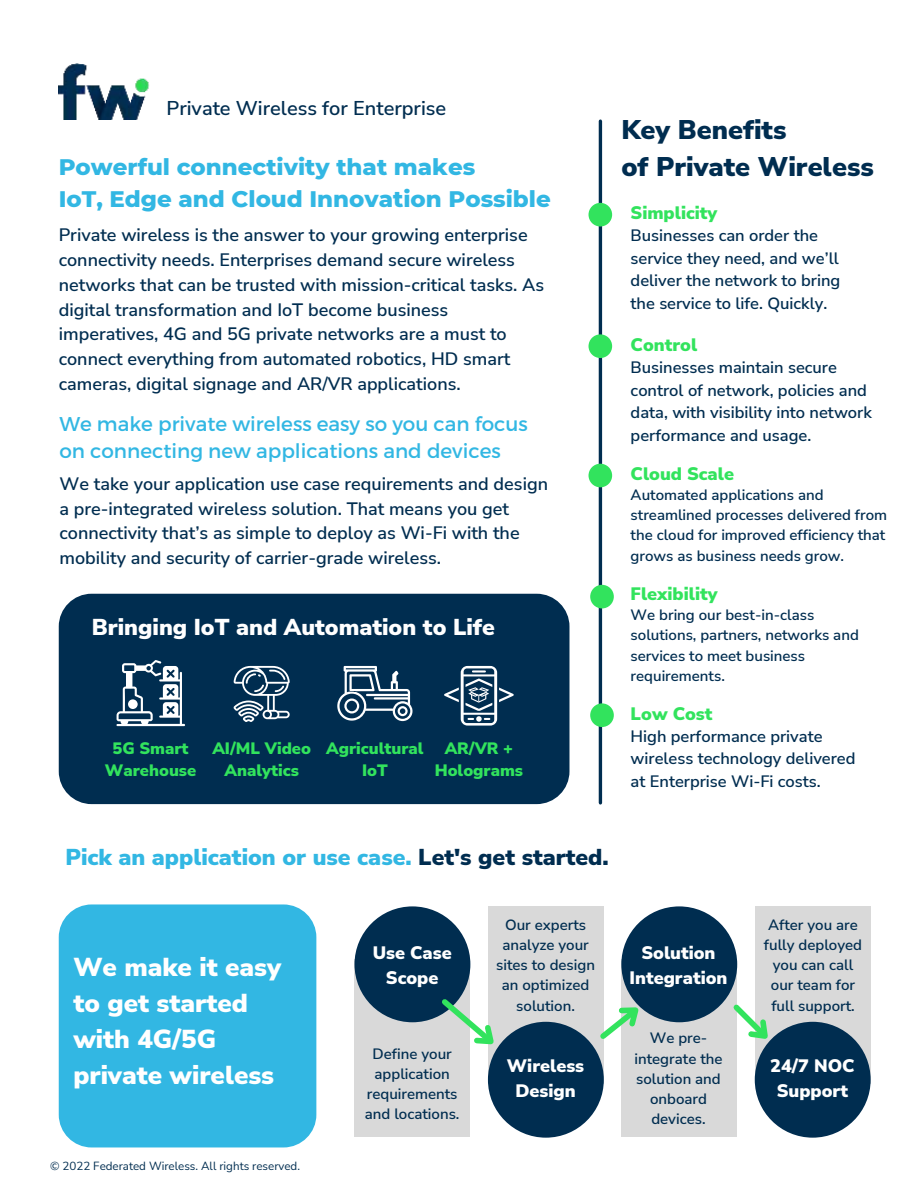
<style>
.page{position:relative;width:918px;height:1188px;background:#fff}
.page>*{position:absolute;margin:0;border:0;box-sizing:border-box;transform-origin:0 0}
.t1{font:900 27px/37.2px "Nunito Sans";color:#002d50}
.t2{font:900 25.95px/36px "Nunito Sans";color:#fff}
.t3{font:800 22.95px/31.5px "Montserrat";color:#32b7e3}
.t4{font:900 22.95px "Nunito Sans";color:#32b7e3}
.t5{font:900 22.95px "Nunito Sans";color:#fff}
.t6{font:19.95px/27px "Montserrat";color:#32b7e3}
.t7{font:600 19.95px "Nunito Sans";color:#002d50}
.t8{font:600 18px/24.8px "Nunito Sans";color:#002d50}
.t9{font:900 18px/24.8px "Nunito Sans";color:#fff;text-align:center}
.t10{font:900 18px "Nunito Sans";color:#32e35d}
.t11{font:600 16.5px/22.5px "Nunito Sans";color:#002d50}
.t12{font:900 16.5px/22.5px "Nunito Sans";color:#32e35d;text-align:center}
.t13{font:600 15px/20.2px "Nunito Sans";color:#002d50;text-align:center}
.t14{font:11.55px "Nunito Sans";color:#002d50}
.s1{color:#002d50}
</style>
<div class="page">
<hr style="left:599px;top:121px;width:3px;height:682px;background:#002d50">
<div style="left:589px;top:203px;width:23px;height:23px;background:#32e35d;border-radius:50%"></div>
<div style="left:589px;top:334px;width:23px;height:24px;background:#32e35d;border-radius:50%"></div>
<div style="left:589px;top:464px;width:23px;height:23px;background:#32e35d;border-radius:50%"></div>
<div style="left:590px;top:585px;width:24px;height:23px;background:#32e35d;border-radius:50%"></div>
<div style="left:590px;top:703px;width:24px;height:24px;background:#32e35d;border-radius:50%"></div>
<div style="left:59px;top:904px;width:257px;height:243px;background:#32b7e3;border-radius:33px"></div>
<div style="left:355px;top:959px;width:115px;height:178px;background:#d9d9d9"></div>
<div style="left:355px;top:906px;width:115px;height:116px;background:#002d50;border-radius:50%"></div>
<div style="left:488px;top:906px;width:116px;height:178px;background:#d9d9d9"></div>
<div style="left:488px;top:1022px;width:116px;height:116px;background:#002d50;border-radius:50%"></div>
<div style="left:621px;top:959px;width:116px;height:178px;background:#d9d9d9"></div>
<div style="left:621px;top:906px;width:116px;height:116px;background:#002d50;border-radius:50%"></div>
<div style="left:755px;top:906px;width:116px;height:178px;background:#d9d9d9"></div>
<div style="left:755px;top:1022px;width:116px;height:116px;background:#002d50;border-radius:50%"></div>
<svg style="left:398px;top:994px;width:111px;height:66px"></svg>
<svg style="left:733px;top:1004px;width:50px;height:50px"></svg>
<svg style="left:600px;top:992px;width:53px;height:47px"></svg>
<img style="left:59px;top:64px;width:90px;height:55px">
<div style="left:59px;top:594px;width:510px;height:210px;background:#002d50;border-radius:33px"></div>
<svg style="left:444px;top:666px;width:70px;height:60px"></svg>
<svg style="left:337px;top:666px;width:76px;height:55px"></svg>
<svg style="left:234px;top:666px;width:56px;height:56px"></svg>
<svg style="left:116px;top:660px;width:69px;height:66px"></svg>
<p class="t7" style="left:167px;top:94px;width:281px">Private Wireless for Enterprise</p>
<p class="t3" style="left:59px;top:150px;width:494px">Powerful connectivity that makes<br>IoT, Edge and Cloud Innovation Possible</p>
<p class="t8" style="left:59px;top:222px;width:487px">Private wireless is the answer to your growing enterprise connectivity needs. Enterprises demand secure wireless networks that can be trusted with mission-critical tasks. As digital transformation and IoT become business imperatives, 4G and 5G private networks are a must to connect everything from automated robotics, HD smart cameras, digital signage and AR/VR applications.</p>
<p class="t6" style="left:59px;top:410px;width:470px">We make private wireless easy so you can focus on connecting new applications and devices</p>
<p class="t8" style="left:59px;top:470px;width:490px">We take your application use case requirements and design a pre-integrated wireless solution. That means you get connectivity that’s as simple to deploy as Wi-Fi with the mobility and security of carrier-grade wireless.</p>
<p class="t5" style="left:92px;top:610px;width:405px">Bringing IoT and Automation to Life</p>
<p class="t12" style="left:105px;top:736px;width:93px">5G Smart<br>Warehouse</p>
<p class="t12" style="left:212px;top:736px;width:100px">AI/ML Video<br>Analytics</p>
<p class="t12" style="left:326px;top:736px;width:99px">Agricultural<br>IoT</p>
<p class="t12" style="left:435px;top:736px;width:90px">AR/VR +<br>Holograms</p>
<h1 class="t1" style="left:621px;top:110px;width:254px">Key Benefits<br>of Private Wireless</h1>
<p class="t10" style="left:631px;top:200px;width:88px">Simplicity</p>
<p class="t11" style="left:631px;top:223px;width:211px">Businesses can order the service they need, and we’ll deliver the network to bring the service to life. Quickly.</p>
<p class="t10" style="left:631px;top:332px;width:68px">Control</p>
<p class="t11" style="left:631px;top:356px;width:243px">Businesses maintain secure control of network, policies and data, with visibility into network performance and usage.</p>
<p class="t10" style="left:631px;top:461px;width:105px">Cloud Scale</p>
<p class="t13" style="left:631px;top:484px;width:258px;text-align:left">Automated applications and streamlined processes delivered from the cloud for improved efficiency that grows as business needs grow.</p>
<p class="t10" style="left:631px;top:581px;width:88px">Flexibility</p>
<p class="t13" style="left:631px;top:604px;width:230px;text-align:left">We bring our best-in-class solutions, partners, networks and services to meet business requirements.</p>
<p class="t10" style="left:631px;top:701px;width:83px">Low Cost</p>
<p class="t11" style="left:631px;top:724px;width:226px">High performance private wireless technology delivered at Enterprise Wi-Fi costs.</p>
<p class="t4" style="left:66px;top:840px;width:545px">Pick an application or use case. <span class="s1">Let's get started.</span></p>
<h2 class="t2" style="left:73px;top:948px;width:209px">We make it easy to get started with 4G/5G private wireless</h2>
<p class="t14" style="left:50px;top:1158px;width:251px">© 2022 Federated Wireless. All rights reserved.</p>
<p class="t9" style="left:373px;top:940px;width:81px">Use Case<br>Scope</p>
<p class="t13" style="left:365px;top:1043px;width:96px">Define your application requirements and locations.</p>
<p class="t13" style="left:496px;top:914px;width:100px">Our experts analyze your sites to design an optimized solution.</p>
<p class="t9" style="left:507px;top:1053px;width:79px">Wireless<br>Design</p>
<p class="t9" style="left:630px;top:940px;width:99px">Solution<br>Integration</p>
<p class="t13" style="left:635px;top:1028px;width:89px">We pre&shy;integrate the solution and onboard devices.</p>
<p class="t13" style="left:764px;top:914px;width:100px">After you are fully deployed you can call our team for full support.</p>
<p class="t9" style="left:770px;top:1053px;width:86px">24/7 NOC<br>Support</p>
</div>
